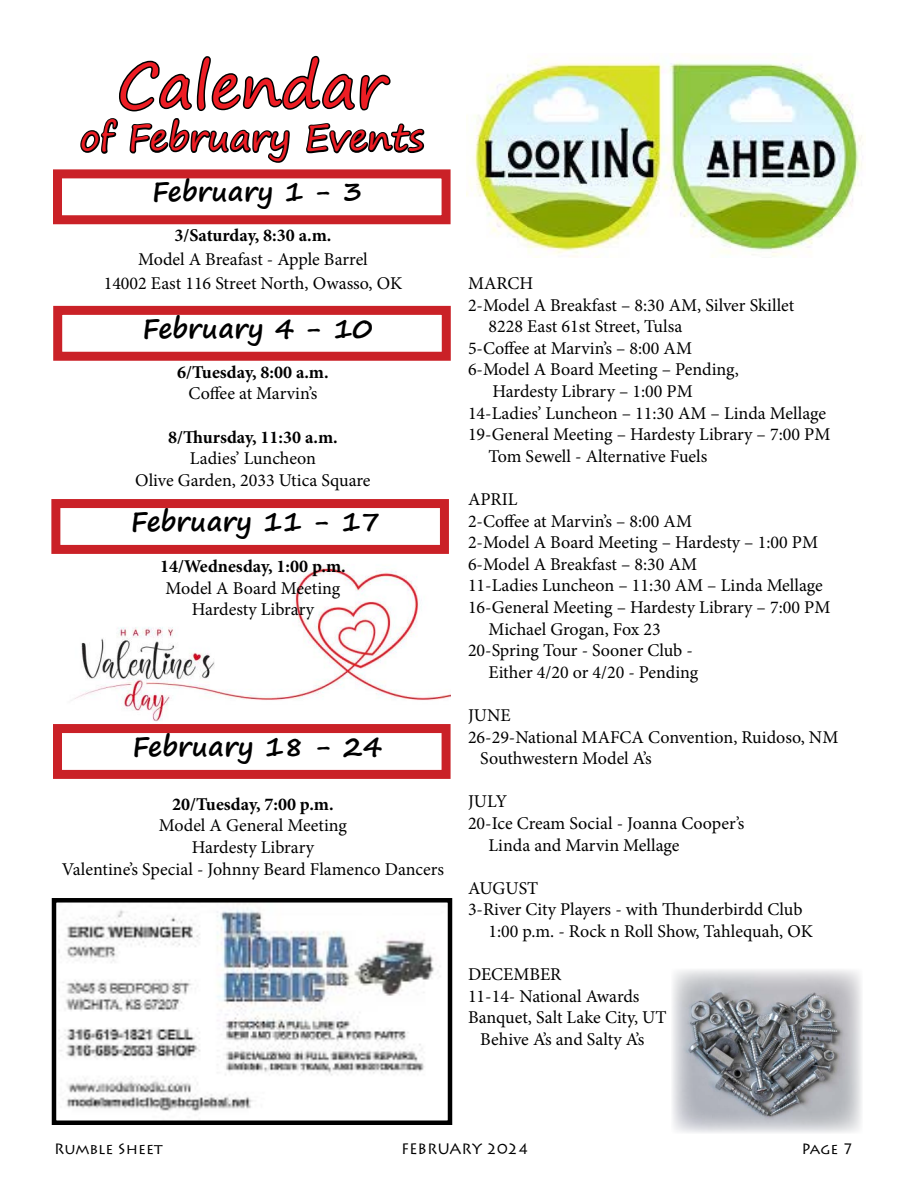
<style>
.page{position:relative;width:918px;height:1188px;background:#fff}
.page>*{position:absolute;margin:0;border:0;box-sizing:border-box;transform-origin:0 0}
.t1{font:60px "Segoe Print";color:#ed1d24}
.t2{font:36px "Segoe Print";color:#ed1d24}
.t3{font:700 27px "Segoe Print";color:#000}
.t4{font:18px/21.6px "Minion Pro";color:#000;text-align:center}
.t5{font:700 18px "Minion Pro";color:#000}
.t6{font:15px "Lithos Pro";color:#000}
</style>
<div class="page">
<img style="left:74px;top:566px;width:377px;height:156px">
<svg style="left:80px;top:55px;width:345px;height:108px"></svg>
<img style="left:466px;top:56px;width:397px;height:201px">
<div style="left:53px;top:724px;width:398px;height:55px;border:9px solid #ca2127"></div>
<div style="left:53px;top:306px;width:398px;height:55px;border:9px solid #ca2127"></div>
<div style="left:53px;top:169px;width:398px;height:55px;border:9px solid #ca2127"></div>
<div style="left:51px;top:499px;width:398px;height:55px;border:9px solid #ca2127"></div>
<img style="left:59px;top:903px;width:375px;height:209px">
<div style="left:52px;top:898px;width:400px;height:227px;border:4px solid #000"></div>
<img style="left:672px;top:969px;width:190px;height:164px">
<h1 class="t1" style="left:117px;top:32px;width:271px">Calendar</h1>
<h2 class="t2" style="left:80px;top:105px;width:345px">of February Events</h2>
<h3 class="t3" style="left:152px;top:167px;width:212px">February 1 - 3</h3>
<p class="t5" style="left:175px;top:223px;width:158px">3/Saturday, 8:30 a.m.</p>
<p class="t4" style="left:104px;top:247px;width:300px;line-height:24px">Model A Breafast - Apple Barrel<br>14002 East 116 Street North, Owasso, OK</p>
<h3 class="t3" style="left:142px;top:304px;width:232px">February 4 - 10</h3>
<p class="t5" style="left:177px;top:359px;width:153px">6/Tuesday, 8:00 a.m.</p>
<p class="t4" style="left:189px;top:383px;width:130px">Coffee at Marvin’s</p>
<p class="t5" style="left:168px;top:424px;width:171px">8/Thursday, 11:30 a.m.</p>
<p class="t4" style="left:135px;top:448px;width:237px">Ladies’ Luncheon<br>Olive Garden, 2033 Utica Square</p>
<h3 class="t3" style="left:131px;top:497px;width:251px">February 11 - 17</h3>
<p class="t5" style="left:160px;top:554px;width:187px">14/Wednesday, 1:00 p.m.</p>
<p class="t4" style="left:166px;top:577px;width:176px">Model A Board Meeting<br>Hardesty Library</p>
<h3 class="t3" style="left:132px;top:722px;width:251px">February 18 - 24</h3>
<p class="t5" style="left:172px;top:791px;width:163px">20/Tuesday, 7:00 p.m.</p>
<p class="t4" style="left:62px;top:815px;width:384px">Model A General Meeting<br>Hardesty Library<br>Valentine’s Special - Johnny Beard Flamenco Dancers</p>
<p class="t4" style="left:468px;top:273px;width:67px">MARCH</p>
<p class="t4" style="left:468px;top:294px;width:328px">2-Model A Breakfast – 8:30 AM, Silver Skillet</p>
<p class="t4" style="left:488px;top:316px;width:195px">8228 East 61st Street, Tulsa</p>
<p class="t4" style="left:468px;top:337px;width:226px">5-Coffee at Marvin’s – 8:00 AM</p>
<p class="t4" style="left:468px;top:359px;width:272px">6-Model A Board Meeting – Pending,</p>
<p class="t4" style="left:493px;top:381px;width:202px">Hardesty Library – 1:00 PM</p>
<p class="t4" style="left:468px;top:402px;width:360px">14-Ladies’ Luncheon – 11:30 AM – Linda Mellage</p>
<p class="t4" style="left:468px;top:424px;width:364px">19-General Meeting – Hardesty Library – 7:00 PM</p>
<p class="t4" style="left:488px;top:445px;width:220px">Tom Sewell - Alternative Fuels</p>
<p class="t4" style="left:468px;top:489px;width:51px">APRIL</p>
<p class="t4" style="left:468px;top:510px;width:226px">2-Coffee at Marvin’s – 8:00 AM</p>
<p class="t4" style="left:468px;top:532px;width:352px">2-Model A Board Meeting – Hardesty – 1:00 PM</p>
<p class="t4" style="left:468px;top:553px;width:231px">6-Model A Breakfast – 8:30 AM</p>
<p class="t4" style="left:468px;top:575px;width:356px">11-Ladies Luncheon – 11:30 AM – Linda Mellage</p>
<p class="t4" style="left:468px;top:597px;width:364px">16-General Meeting – Hardesty Library – 7:00 PM</p>
<p class="t4" style="left:488px;top:618px;width:174px">Michael Grogan, Fox 23</p>
<p class="t4" style="left:468px;top:640px;width:226px">20-Spring Tour - Sooner Club -</p>
<p class="t4" style="left:488px;top:661px;width:211px">Either 4/20 or 4/20 - Pending</p>
<p class="t4" style="left:468px;top:705px;width:44px">JUNE</p>
<p class="t4" style="left:468px;top:726px;width:372px">26-29-National MAFCA Convention, Ruidoso, NM</p>
<p class="t4" style="left:480px;top:748px;width:173px">Southwestern Model A’s</p>
<p class="t4" style="left:468px;top:791px;width:41px">JULY</p>
<p class="t4" style="left:468px;top:813px;width:278px">20-Ice Cream Social - Joanna Cooper’s</p>
<p class="t4" style="left:488px;top:834px;width:192px">Linda and Marvin Mellage</p>
<p class="t4" style="left:468px;top:877px;width:72px">AUGUST</p>
<p class="t4" style="left:468px;top:899px;width:336px">3-River City Players - with Thunderbirdd Club</p>
<p class="t4" style="left:488px;top:921px;width:326px">1:00 p.m. - Rock n Roll Show, Tahlequah, OK</p>
<p class="t4" style="left:468px;top:964px;width:95px">DECEMBER</p>
<p class="t4" style="left:468px;top:985px;width:173px">11-14- National Awards</p>
<p class="t4" style="left:468px;top:1007px;width:200px">Banquet, Salt Lake City, UT</p>
<p class="t4" style="left:480px;top:1029px;width:166px">Behive A’s and Salty A’s</p>
<p class="t6" style="left:54px;top:1140px;width:110px">Rumble Sheet</p>
<p class="t6" style="left:401px;top:1140px;width:129px">FEBRUARY 2024</p>
<p class="t6" style="left:802px;top:1140px;width:53px">Page 7</p>
</div>
